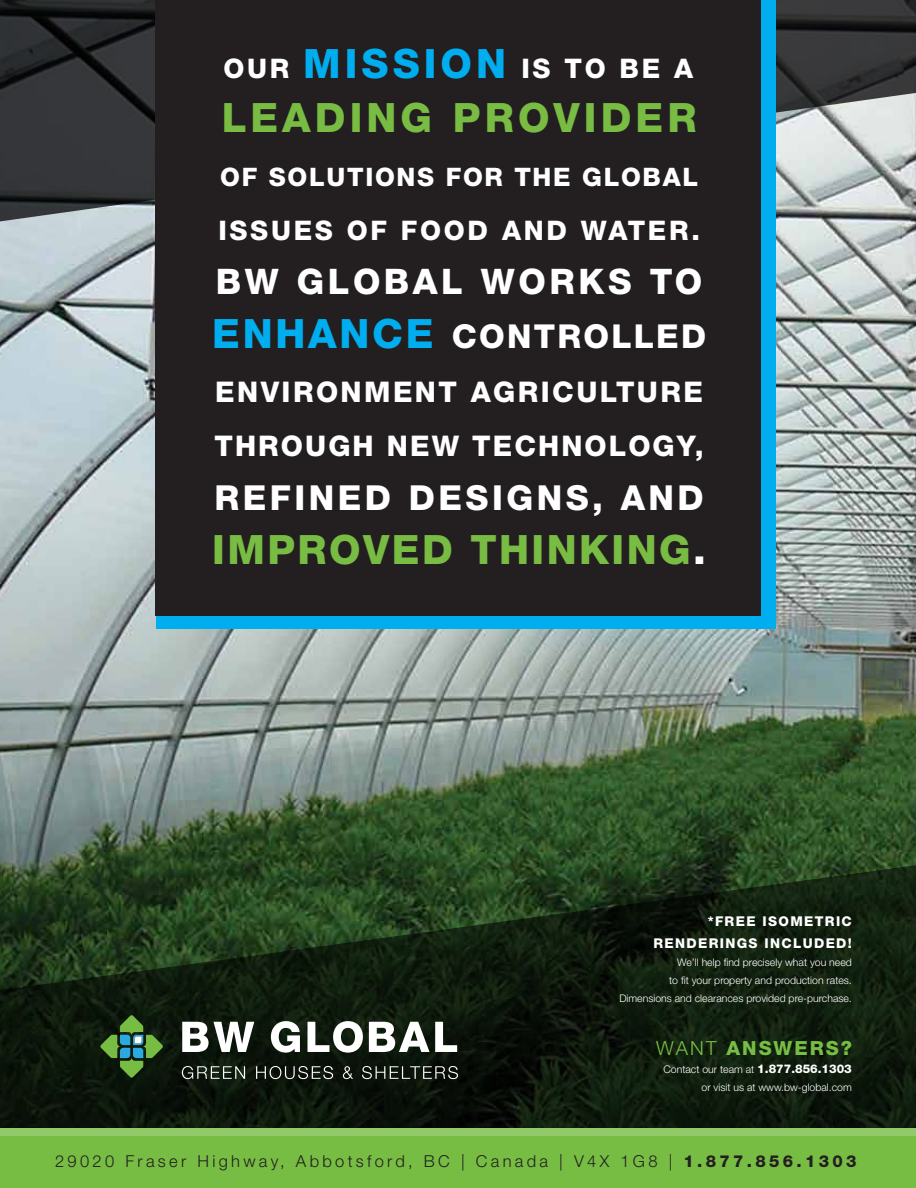
<style>
.page{position:relative;width:916px;height:1188px;background:#fff}
.page>*{position:absolute;margin:0;border:0;box-sizing:border-box;transform-origin:0 0}
.t1{font:800 40.5px "Helvetica Neue LT Std";letter-spacing:.06em;color:#79bc43}
.t2{font:800 40.5px "Helvetica Neue LT Std";letter-spacing:.1em;color:#79bc43}
.t3{font:800 35.25px "Helvetica Neue LT Std";letter-spacing:.1em;color:#fff}
.t4{font:800 34.5px "Helvetica Neue LT Std";letter-spacing:.1em;color:#fff}
.t5{font:800 33px "Helvetica Neue LT Std";letter-spacing:.07em;color:#fff}
.t6{font:800 28.5px/54px "Helvetica Neue LT Std";letter-spacing:.085em;color:#fff}
.t7{font:800 27px "Helvetica Neue LT Std";letter-spacing:.1em;color:#fff}
.t8{font:800 25.5px "Helvetica Neue LT Std";letter-spacing:.065em;color:#fff}
.t9{font:800 19.5px "Helvetica Neue LT Std";letter-spacing:.1em;color:#77bd43}
.t10{font:300 16.5px "Helvetica Neue LT Std";letter-spacing:.2em;color:#231f20}
.t11{font:800 13.5px/22.5px "Helvetica Neue LT Std";letter-spacing:.1em;color:#fff;text-align:right}
.t12{font:300 10.5px/18px "Helvetica Neue LT Std";color:#fff;text-align:right}
.s1{font-size:40.5px;color:#00aeef}
.s2{color:#fff}
.s3{font-weight:300}
.s4{font-weight:800;font-size:12px}
.s5{font-weight:800}
</style>
<div class="page">
<img style="left:0;top:223px;width:916px;height:641px">
<svg style="left:0;top:0;width:916px;height:223px;background:#575a5c"></svg>
<svg style="left:0;top:864px;width:916px;height:264px;background:#142411"></svg>
<svg style="left:100px;top:1015px;width:63px;height:63px;background:#2f5530"></svg>
<svg style="left:182px;top:1022px;width:72px;height:30px"></svg>
<svg style="left:271px;top:1021px;width:29px;height:32px"></svg>
<svg style="left:307px;top:1021px;width:56px;height:32px"></svg>
<svg style="left:369px;top:1022px;width:60px;height:30px"></svg>
<svg style="left:435px;top:1022px;width:22px;height:30px"></svg>
<svg style="left:182px;top:1066px;width:63px;height:13px"></svg>
<svg style="left:256px;top:1066px;width:77px;height:13px"></svg>
<svg style="left:343px;top:1066px;width:10px;height:13px"></svg>
<svg style="left:362px;top:1066px;width:96px;height:13px"></svg>
<div style="left:0;top:1128px;width:916px;height:60px;background:#92ca69"></div>
<div style="left:0;top:1136px;width:916px;height:52px;background:#77bd43"></div>
<div style="left:156px;top:0;width:619px;height:629px;background:#00aeef"></div>
<div style="left:155px;top:0;width:606px;height:616px;background:#231f20"></div>
<h3 class="t7" style="left:223px;top:52px;width:471px">OUR <span class="s1">MISSION</span> IS TO BE A</h3>
<h1 class="t2" style="left:222px;top:93px;width:476px">LEADING PROVIDER</h1>
<h3 class="t8" style="left:220px;top:162px;width:479px">OF SOLUTIONS FOR THE GLOBAL</h3>
<h3 class="t7" style="left:218px;top:214px;width:483px">ISSUES OF FOOD AND WATER.</h3>
<h2 class="t3" style="left:216px;top:260px;width:488px">BW GLOBAL WORKS TO</h2>
<h3 class="t5" style="left:212px;top:316px;width:495px"><span class="s1">ENHANCE</span> CONTROLLED</h3>
<h3 class="t6" style="left:214px;top:365px;width:491px">ENVIRONMENT AGRICULTURE<br>THROUGH NEW TECHNOLOGY,</h3>
<h3 class="t4" style="left:214px;top:477px;width:491px">REFINED DESIGNS, AND</h3>
<h1 class="t1" style="left:212px;top:525px;width:495px">IMPROVED THINKING<span class="s2">.</span></h1>
<p class="t11" style="left:653px;top:910px;width:200px">*FREE ISOMETRIC<br>RENDERINGS INCLUDED!</p>
<p class="t12" style="left:619px;top:953px;width:234px">We’ll help find precisely what you need<br>to fit your property and production rates.<br>Dimensions and clearances provided pre-purchase.</p>
<h3 class="t9" style="left:656px;top:1036px;width:197px"><span class="s3">WANT</span> ANSWERS?</h3>
<p class="t12" style="left:663px;top:1060px;width:190px">Contact our team at <span class="s4">1.877.856.1303 </span>or visit us at www.bw-global.com</p>
<h3 class="t10" style="left:55px;top:1151px;width:803px">29020 Fraser Highway, Abbotsford, BC | Canada | V4X 1G8 | <span class="s5">1.877.856.1303</span></h3>
</div>
